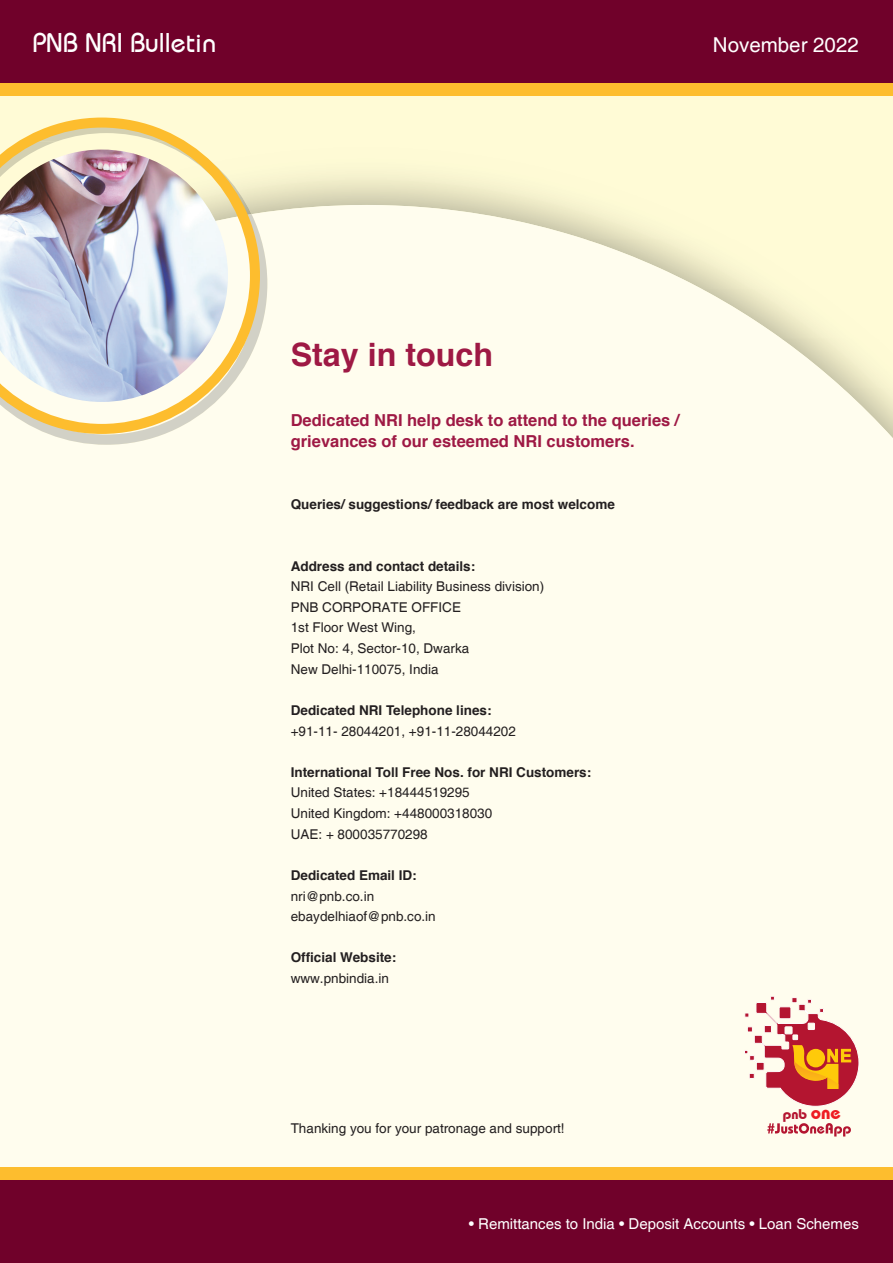
<style>
.page{position:relative;width:893px;height:1263px;background:#70012a}
.page>*{position:absolute;margin:0;border:0;box-sizing:border-box;transform-origin:0 0}
.t1{font:700 32.25px "Helvetica";color:#9e1944}
.t2{font:27px "Bahamas Plain";color:#fff}
.t3{font:20.55px "Helvetica";color:#fff}
.t4{font:700 16.5px/20.7px "Helvetica";color:#9e1944}
.t5{font:15px "Helvetica";color:#fff}
.t6{font:700 14.1px "Bahamas";color:#b41530}
.t7{font:13.5px/20.7px "Helvetica";color:#231f20}
.t8{font:700 13.5px "Helvetica";color:#231f20}
.s1{font-size:18.6px;color:#ee1d23}
</style>
<div class="page">
<div style="left:0;top:83px;width:893px;height:1097px;background:#fffbd6"></div>
<div style="left:0;top:205px;width:893px;height:962px;background:#fffdee"></div>
<svg style="left:0;top:214px;width:267px;height:231px;background:#f1f0e2"></svg>
<svg style="left:0;top:118px;width:260px;height:316px;background:#d8d3ca"></svg>
<div style="left:0;top:83px;width:893px;height:13px;background:#fdbd2e"></div>
<div style="left:0;top:1167px;width:893px;height:13px;background:#fdbd2e"></div>
<svg style="left:744px;top:996px;width:115px;height:111px;background:#e19c8d"></svg>
<svg style="left:767px;top:1123px;width:84px;height:13px"></svg>
<h2 class="t2" style="left:33px;top:27px;width:185px">PNB NRI Bulletin</h2>
<h3 class="t3" style="left:713px;top:33px;width:147px">November 2022</h3>
<h1 class="t1" style="left:291px;top:328px;width:204px">Stay in touch</h1>
<p class="t4" style="left:291px;top:410px;width:390px">Dedicated NRI help desk to attend to the queries / grievances of our esteemed NRI customers.</p>
<p class="t8" style="left:291px;top:493px;width:326px">Queries/ suggestions/ feedback are most welcome</p>
<p class="t8" style="left:291px;top:555px;width:186px">Address and contact details:</p>
<p class="t7" style="left:291px;top:576px;width:255px">NRI Cell (Retail Liability Business division)<br>PNB CORPORATE OFFICE<br>1st Floor West Wing,<br>Plot No: 4, Sector-10, Dwarka<br>New Delhi-110075, India</p>
<p class="t8" style="left:291px;top:699px;width:202px">Dedicated NRI Telephone lines:</p>
<p class="t7" style="left:291px;top:721px;width:227px">+91-11- 28044201, +91-11-28044202</p>
<p class="t8" style="left:291px;top:761px;width:302px">International Toll Free Nos. for NRI Customers:</p>
<p class="t7" style="left:291px;top:783px;width:203px">United States: +18444519295<br>United Kingdom: +448000318030<br>UAE: + 800035770298</p>
<p class="t8" style="left:291px;top:864px;width:128px">Dedicated Email ID:</p>
<p class="t7" style="left:291px;top:886px;width:147px">nri@pnb.co.in ebaydelhiaof@pnb.co.in</p>
<p class="t8" style="left:291px;top:947px;width:107px">Official Website:</p>
<p class="t7" style="left:291px;top:968px;width:100px">www.pnbindia.in</p>
<p class="t7" style="left:291px;top:1118px;width:275px">Thanking you for your patronage and support!</p>
<p class="t6" style="left:783px;top:1105px;width:60px">pnb <span class="s1">one</span></p>
<p class="t5" style="left:469px;top:1215px;width:392px">• Remittances to India • Deposit Accounts • Loan Schemes</p>
</div>
